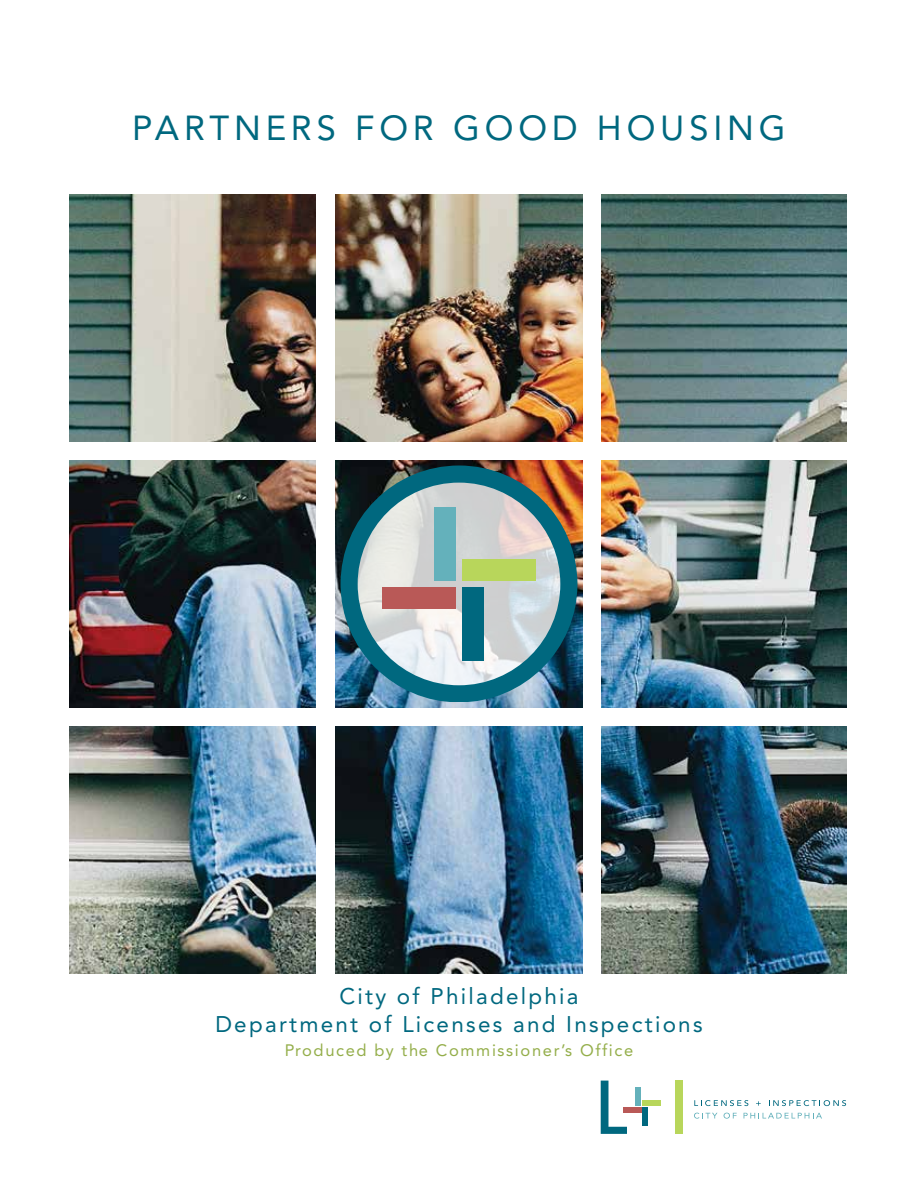
<style>
.page{position:relative;width:918px;height:1188px;background:#fff}
.page>*{position:absolute;margin:0;border:0;box-sizing:border-box;transform-origin:0 0}
.t1{font:34.5px "Avenir LT Std";letter-spacing:.14em;color:#00687f}
.t2{font:22.5px/28.5px "Avenir LT Std";letter-spacing:.1em;color:#00687f;text-align:center}
.t3{font:16.5px "Avenir LT Std";letter-spacing:.1em;color:#94ae4a}
</style>
<div class="page">
<img style="left:336px;top:460px;width:246px;height:247px">
<img style="left:336px;top:194px;width:246px;height:247px">
<img style="left:336px;top:726px;width:246px;height:247px">
<img style="left:601px;top:460px;width:245px;height:247px">
<img style="left:601px;top:194px;width:245px;height:247px">
<img style="left:601px;top:726px;width:245px;height:247px">
<img style="left:69px;top:726px;width:247px;height:247px">
<img style="left:69px;top:194px;width:247px;height:247px">
<img style="left:69px;top:460px;width:247px;height:247px">
<svg style="left:694px;top:1100px;width:54px;height:6px"></svg>
<svg style="left:769px;top:1100px;width:77px;height:6px"></svg>
<svg style="left:694px;top:1113px;width:23px;height:6px"></svg>
<svg style="left:724px;top:1113px;width:13px;height:6px"></svg>
<svg style="left:744px;top:1113px;width:78px;height:6px"></svg>
<div style="left:643px;top:1101px;width:18px;height:5px;background:#b8d65b"></div>
<div style="left:636px;top:1088px;width:5px;height:18px;background:#64b1bb"></div>
<div style="left:623px;top:1107px;width:18px;height:6px;background:#b95957"></div>
<div style="left:643px;top:1107px;width:5px;height:19px;background:#00687f"></div>
<svg style="left:601px;top:1081px;width:26px;height:53px"></svg>
<div style="left:675px;top:1080px;width:8px;height:54px;background:#b8d65b"></div>
<img style="left:341px;top:466px;width:236px;height:236px">
<h1 class="t1" style="left:132px;top:108px;width:655px">PARTNERS FOR GOOD HOUSING</h1>
<p class="t2" style="left:215px;top:982px;width:489px">City of Philadelphia<br>Department of Licenses and Inspections</p>
<p class="t3" style="left:285px;top:1041px;width:350px">Produced by the Commissioner’s Office</p>
</div>
